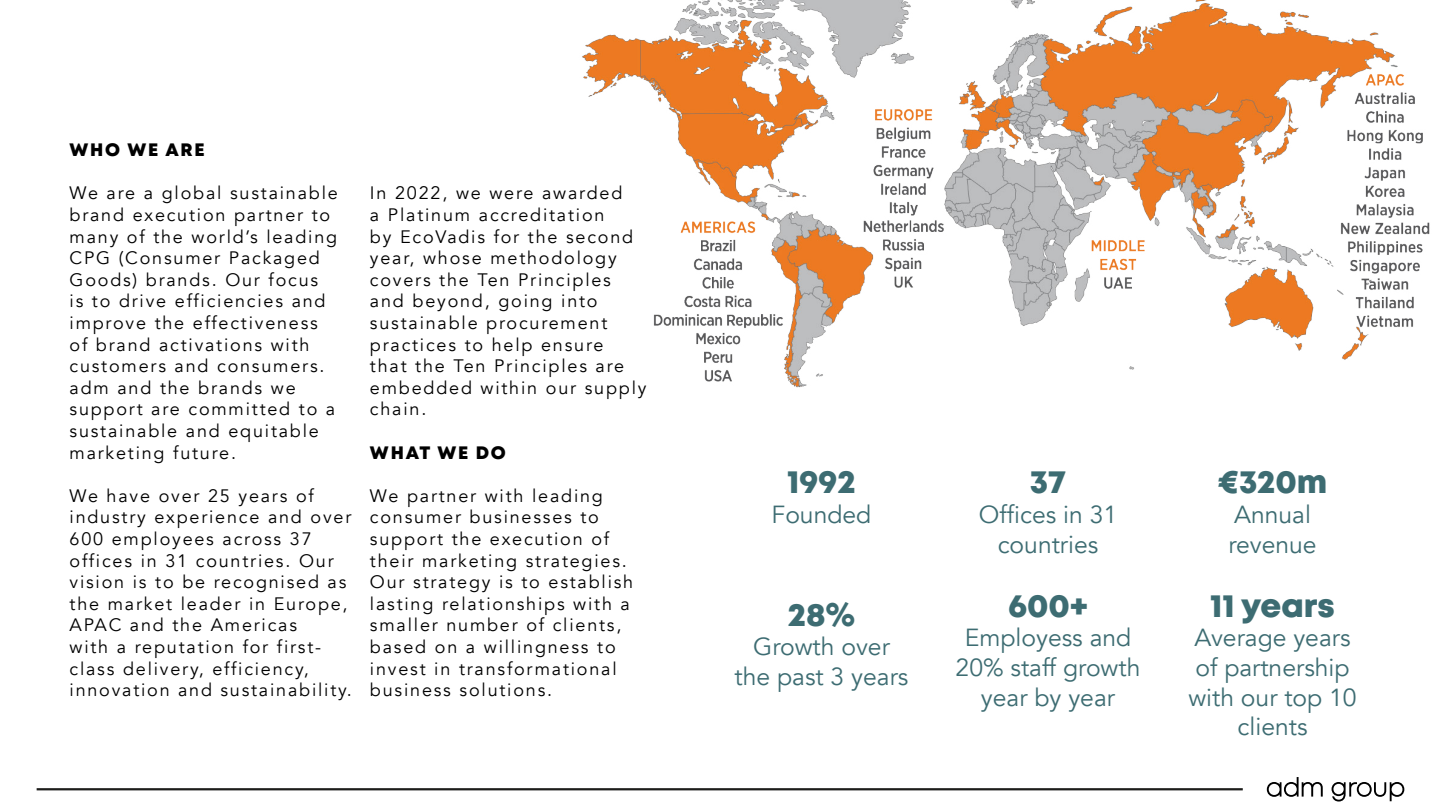
<style>
.page{position:relative;width:1441px;height:810px;background:#fff}
.page>*{position:absolute;margin:0;border:0;box-sizing:border-box;transform-origin:0 0}
.t1{font:32.55px "Mont Heavy DEMO";color:#3d6c72}
.t2{font:24.75px/29.7px "Avenir";color:#3d6c72;text-align:center}
.t3{font:18px/21.6px "Avenir";letter-spacing:.1em;color:#000}
.t4{font:18px "Mont Heavy DEMO";letter-spacing:.1em;color:#000}
.s1{font-family:"Avenir Next";font-weight:700}
</style>
<div class="page">
<svg style="left:1266px;top:777px;width:56px;height:20px"></svg>
<svg style="left:1331px;top:782px;width:73px;height:20px"></svg>
<hr style="left:37px;top:788px;width:1205px;height:2px;background:#1d1d1b">
<img style="left:582px;top:0;width:848px;height:388px">
<p class="t4" style="left:70px;top:140px;width:137px">WHO WE ARE</p>
<p class="t3" style="left:70px;top:183px;width:270px">We are a global sustainable brand execution partner to many of the world’s leading<br>CPG (Consumer Packaged<br>Goods) brands. Our focus<br>is to drive efficiencies and improve the effectiveness of brand activations with customers and consumers. adm and the brands we support are committed to a sustainable and equitable marketing future.</p>
<p class="t3" style="left:70px;top:485px;width:284px">We have over 25 years of industry experience and over<br>600 employees across 37 offices in 31 countries. Our vision is to be recognised as the market leader in Europe,<br>APAC and the Americas<br>with a reputation for first&shy;class delivery, efficiency, innovation and sustainability.</p>
<p class="t3" style="left:370px;top:183px;width:278px">In 2022, we were awarded<br>a Platinum accreditation<br>by EcoVadis for the second year, whose methodology covers the Ten Principles and beyond, going into sustainable procurement practices to help ensure<br>that the Ten Principles are embedded within our supply chain.</p>
<p class="t4" style="left:370px;top:442px;width:137px">WHAT WE DO</p>
<p class="t3" style="left:370px;top:485px;width:265px">We partner with leading consumer businesses to support the execution of their marketing strategies.<br>Our strategy is to establish lasting relationships with a smaller number of clients, based on a willingness to invest in transformational business solutions.</p>
<h1 class="t1" style="left:787px;top:464px;width:70px">1992</h1>
<h2 class="t2" style="left:771px;top:500px;width:101px">Founded</h2>
<h1 class="t1" style="left:787px;top:596px;width:69px">28<span class="s1">%</span></h1>
<h2 class="t2" style="left:734px;top:632px;width:175px">Growth over the past 3 years</h2>
<h1 class="t1" style="left:1029px;top:464px;width:38px">37</h1>
<h2 class="t2" style="left:978px;top:500px;width:140px">Offices in 31 countries</h2>
<h1 class="t1" style="left:1008px;top:587px;width:81px">600+</h1>
<h2 class="t2" style="left:955px;top:624px;width:186px">Employess and<br>20% staff growth year by year</h2>
<h1 class="t1" style="left:1217px;top:464px;width:111px">€320m</h1>
<h2 class="t2" style="left:1228px;top:500px;width:90px;text-align:left">Annual revenue</h2>
<h1 class="t1" style="left:1209px;top:587px;width:126px">11 years</h1>
<h2 class="t2" style="left:1188px;top:624px;width:170px">Average years of partnership with our top 10 clients</h2>
</div>
